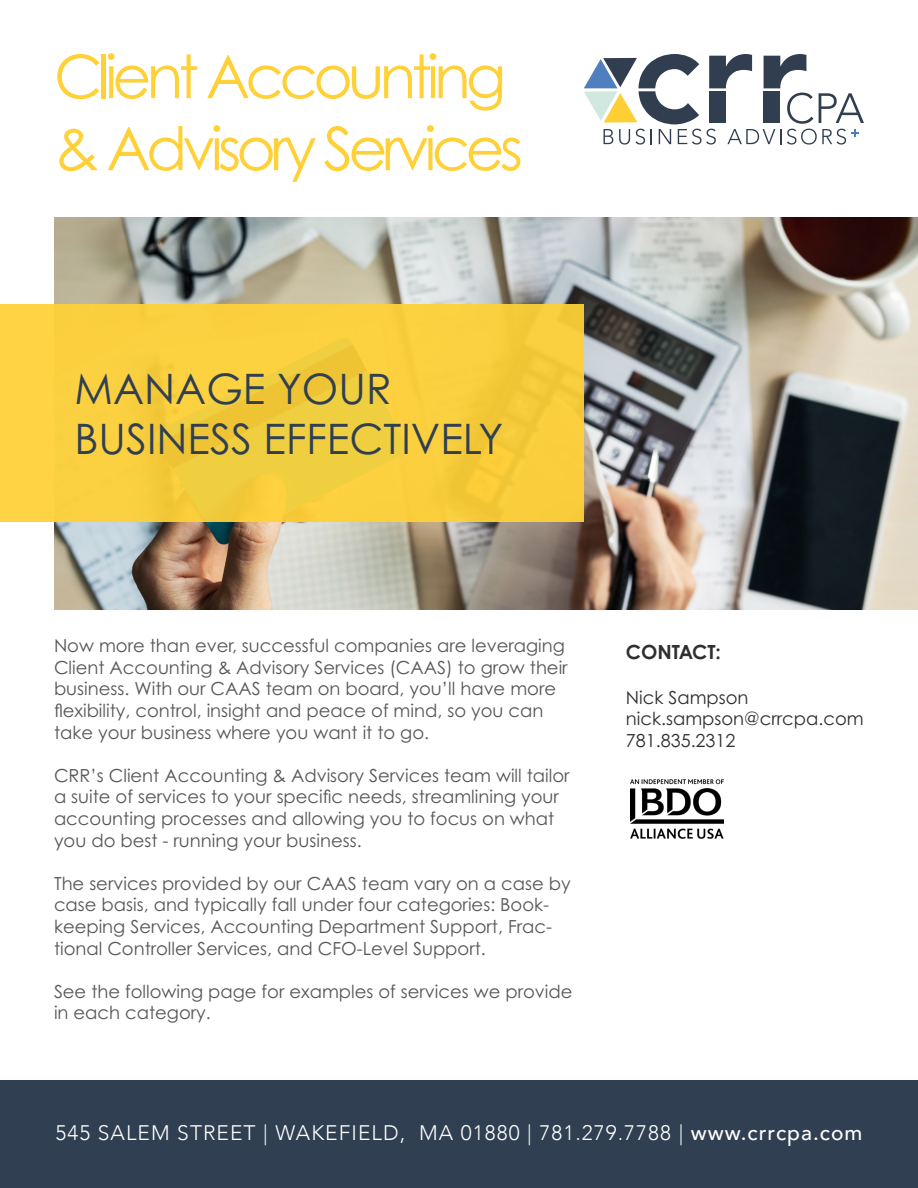
<style>
.page{position:relative;width:918px;height:1188px;background:#fff}
.page>*{position:absolute;margin:0;border:0;box-sizing:border-box;transform-origin:0 0}
.t1{font:60px "Century Gothic Pro";letter-spacing:-.08em;color:#ffd137}
.t2{font:42px/50.4px "Century Gothic Pro";color:#303f51}
.t3{font:300 21px "Avenir";letter-spacing:.05em;color:#fff}
.t4{font:700 19.5px "Century Gothic Pro";color:#2e2f2e}
.t5{font:18px/21.6px "Century Gothic Pro";color:#565759}
.t6{font:18px "Century Gothic Pro";color:#2e2f2e}
.s1{font-weight:500}
</style>
<div class="page">
<svg style="left:584px;top:54px;width:280px;height:91px"></svg>
<div style="left:0;top:1081px;width:918px;height:107px;background:#303f51"></div>
<img style="left:54px;top:217px;width:864px;height:392px">
<div style="left:0;top:305px;width:584px;height:217px;background:#facf40"></div>
<img style="left:631px;top:779px;width:92px;height:60px">
<p class="t1" style="left:54px;top:40px;width:454px">Client Accounting</p>
<p class="t1" style="left:54px;top:112px;width:471px">&amp; Advisory Services</p>
<p class="t2" style="left:75px;top:363px;width:430px">MANAGE YOUR<br>BUSINESS EFFECTIVELY</p>
<p class="t5" style="left:54px;top:635px;width:515px">Now more than ever, successful companies are leveraging Client Accounting &amp; Advisory Services (CAAS) to grow their business. With our CAAS team on board, you’ll have more flexibility, control, insight and peace of mind, so you can take your business where you want it to go.</p>
<p class="t5" style="left:54px;top:764px;width:517px">CRR’s Client Accounting &amp; Advisory Services team will tailor a suite of services to your specific needs, streamlining your accounting processes and allowing you to focus on what you do best - running your business.</p>
<p class="t5" style="left:54px;top:872px;width:518px">The services provided by our CAAS team vary on a case by case basis, and typically fall under four categories: Book&shy;keeping Services, Accounting Department Support, Frac&shy;tional Controller Services, and CFO-Level Support.</p>
<p class="t5" style="left:54px;top:980px;width:520px">See the following page for examples of services we provide in each category.</p>
<p class="t4" style="left:626px;top:639px;width:97px">CONTACT:</p>
<p class="t6" style="left:626px;top:686px;width:124px">Nick Sampson</p>
<p class="t6" style="left:626px;top:708px;width:239px">nick.sampson@crrcpa.com</p>
<p class="t6" style="left:626px;top:729px;width:111px">781.835.2312</p>
<p class="t3" style="left:55px;top:1120px;width:809px">545 SALEM STREET | WAKEFIELD, MA 01880 | 781.279.7788 | <span class="s1">www.crrcpa.com</span></p>
</div>
